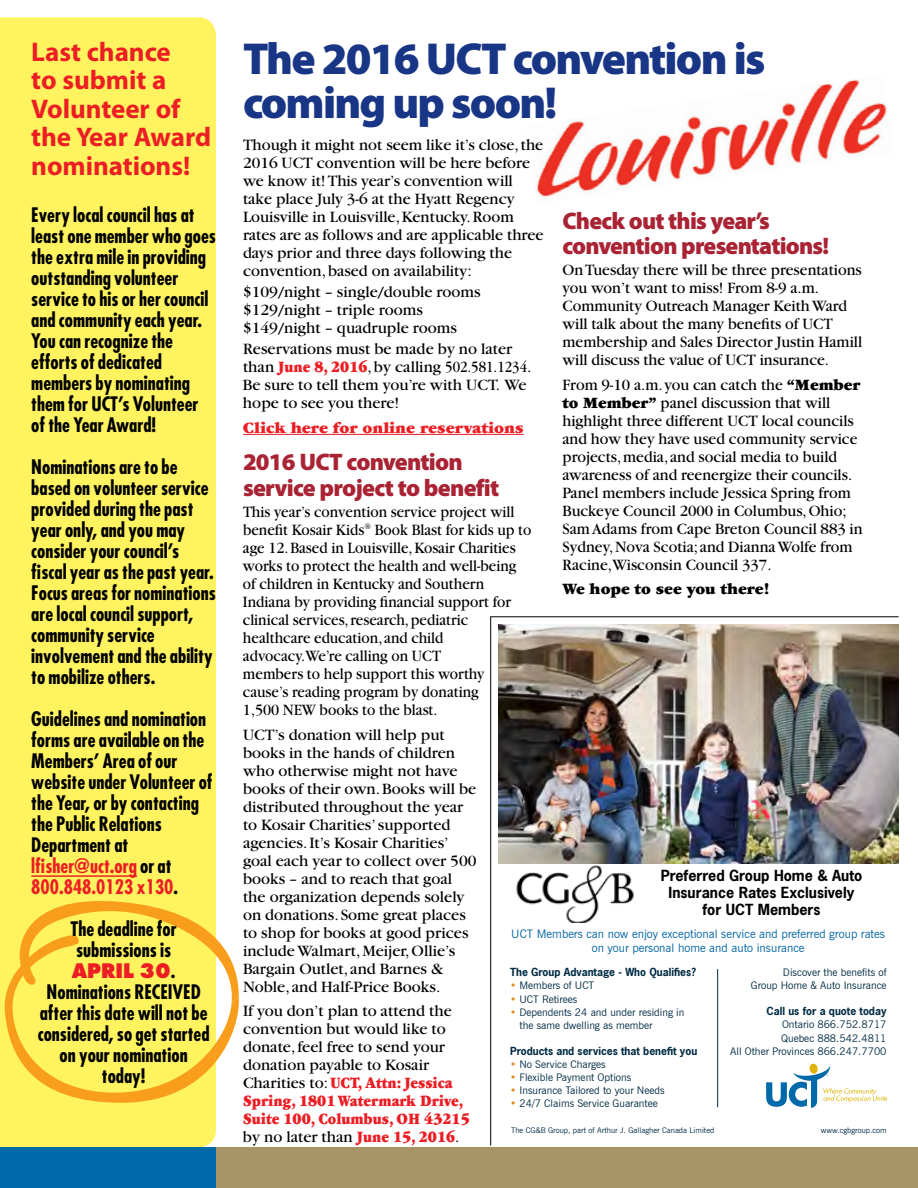
<style>
.page{position:relative;width:918px;height:1188px;background:#fff}
.page>*{position:absolute;margin:0;border:0;box-sizing:border-box;transform-origin:0 0}
.t1{font:900 45px/43.5px "Myriad Pro";letter-spacing:-.04em;color:#183685}
.t2{font:700 27px/28.5px "Myriad Pro";color:#ed1d24}
.t3{font:900 24px/25.5px "Myriad Pro";letter-spacing:-.03em;color:#a92334}
.t4{font:700 condensed 19.5px/21px "Futura";color:#000}
.t5{font:16.5px/18px "Garamond";color:#000}
.t6{font:16.5px/18px "Garamond";color:#000;scale:.96 1}
.t7{font:16.5px/18px "Garamond";color:#000;scale:.92 1}
.t8{font:900 16.5px "Garamond";color:#ed1d24}
.t9{font:900 16.5px "Garamond";color:#000}
.t10{font:700 14.4px/17.2px "News Gothic Std";color:#000;text-align:center}
.t11{font:11.7px/14.1px "News Gothic BT";color:#0064a4;text-align:center}
.t12{font:10.5px/13px "News Gothic BT";color:#002b44;text-align:right}
.t13{font:700 10.5px "News Gothic Std";color:#002b44}
.t14{font:7.8px "News Gothic BT";color:#002b44}
.s1{color:#ed1d24}
.s2{font-weight:800;font-stretch:normal;color:#ed1d24}
.s3{font-weight:900;color:#ed1d24}
.s4{font-weight:900}
.s5{color:#e4891b}
</style>
<div class="page">
<div style="left:0;top:17px;width:216px;height:1131px;background:#fff45f"></div>
<div style="left:216px;top:1148px;width:702px;height:40px;background:#a79567"></div>
<div style="left:0;top:1148px;width:216px;height:40px;background:#0069aa"></div>
<img style="left:536px;top:79px;width:351px;height:120px">
<hr style="left:243px;top:434px;width:281px;height:1px;background:#ed1d24">
<svg style="left:5px;top:901px;width:234px;height:203px;background:#fee760"></svg>
<hr style="left:31px;top:875px;width:106px;height:2px;background:#ed1d24">
<img style="left:499px;top:625px;width:400px;height:238px">
<img style="left:516px;top:865px;width:118px;height:58px">
<svg style="left:766px;top:1064px;width:121px;height:44px"></svg>
<hr style="left:717px;top:969px;width:1px;height:138px;background:#002b44">
<hr style="left:490px;top:616px;width:409px;height:1px;background:#000">
<hr style="left:490px;top:617px;width:1px;height:528px;background:#000">
<h2 class="t2" style="left:31px;top:37px;width:181px">Last chance<br>to submit a<br>Volunteer of the Year Award nominations!</h2>
<p class="t4" style="left:31px;top:204px;width:186px">Every local council has at least one member who goes the extra mile in providing outstanding volunteer service to his or her council and community each year.<br>You can recognize the efforts of dedicated members by nominating them for UCT’s Volunteer of the Year Award!</p>
<p class="t4" style="left:31px;top:456px;width:186px">Nominations are to be based on volunteer service provided during the past year only, and you may consider your council’s fiscal year as the past year.<br>Focus areas for nominations are local council support, community service involvement and the ability to mobilize others.</p>
<p class="t4" style="left:31px;top:708px;width:183px">Guidelines and nomination forms are available on the<br>Members’ Area of our website under Volunteer of the Year, or by contacting the Public Relations<br>Department at <span class="s1">lfisher@uct.org</span> or at<br><span class="s1">800.848.0123 x130</span>.</p>
<p class="t4" style="left:38px;top:918px;width:173px;text-align:center">The deadline for submissions is<br><span class="s2">April 30</span>.<br>Nominations RECEIVED after this date will not be considered, so get started on your nomination today!</p>
<h1 class="t1" style="left:243px;top:36px;width:524px">The 2016 UCT convention is coming up soon!</h1>
<p class="t5" style="left:243px;top:136px;width:302px">Though it might not seem like it’s close, the 2016 UCT convention will be here before we know it! This year’s convention will take place July 3-6 at the Hyatt Regency Louisville in Louisville, Kentucky. Room rates are as follows and are applicable three days prior and three days following the convention, based on availability:</p>
<p class="t5" style="left:243px;top:283px;width:239px">$109/night – single/double rooms $129/night – triple rooms $149/night – quadruple rooms</p>
<p class="t5" style="left:243px;top:340px;width:290px">Reservations must be made by no later than <span class="s3">June 8, 2016</span>, by calling 502.581.1234.<br>Be sure to tell them you’re with UCT. We hope to see you there!</p>
<p class="t8" style="left:243px;top:419px;width:282px">Click here for online reservations</p>
<h3 class="t3" style="left:243px;top:448px;width:258px">2016 UCT convention service project to benefit</h3>
<p class="t7" style="left:243px;top:503px;width:315px">This year’s convention service project will benefit Kosair Kids<sup>®</sup> Book Blast for kids up to age 12. Based in Louisville, Kosair Charities works to protect the health and well-being of children in Kentucky and Southern Indiana by providing financial support for clinical services, research, pediatric healthcare education, and child advocacy.We’re calling on UCT<br>members to help support this worthy cause’s reading program by donating<br>1,500 NEW books to the blast.</p>
<p class="t5" style="left:243px;top:726px;width:235px">UCT’s donation will help put books in the hands of children who otherwise might not have books of their own. Books will be distributed throughout the year to Kosair Charities’ supported agencies. It’s Kosair Charities’ goal each year to collect over 500 books – and to reach that goal the organization depends solely on donations. Some great places to shop for books at good prices include Walmart, Meijer, Ollie’s<br>Bargain Outlet, and Barnes &amp;<br>Noble, and Half-Price Books.</p>
<p class="t5" style="left:243px;top:1002px;width:228px">If you don’t plan to attend the convention but would like to donate, feel free to send your donation payable to Kosair<br>Charities to: <span class="s3">UCT, Attn: Jessica<br>Spring, 1801 Watermark Drive,<br>Suite 100, Columbus, OH 43215 </span>by no later than <span class="s3">June 15, 2016</span>.</p>
<h3 class="t3" style="left:562px;top:207px;width:268px">Check out this year’s convention presentations!</h3>
<p class="t6" style="left:562px;top:261px;width:314px">On Tuesday there will be three presentations you won’t want to miss! From 8-9 a.m.<br>Community Outreach Manager Keith Ward will talk about the many benefits of UCT membership and Sales Director Justin Hamill will discuss the value of UCT insurance.</p>
<p class="t6" style="left:562px;top:376px;width:314px">From 9-10 a.m. you can catch the <span class="s4">“Member to Member”</span> panel discussion that will highlight three different UCT local councils and how they have used community service projects, media, and social media to build awareness of and reenergize their councils.<br>Panel members include Jessica Spring from Buckeye Council 2000 in Columbus, Ohio; Sam Adams from Cape Breton Council 883 in Sydney, Nova Scotia; and Dianna Wolfe from Racine,Wisconsin Council 337.</p>
<p class="t9" style="left:562px;top:580px;width:209px">We hope to see you there!</p>
<p class="t10" style="left:661px;top:867px;width:203px">Preferred Group Home &amp; Auto<br>Insurance Rates Exclusively for UCT Members</p>
<p class="t11" style="left:511px;top:927px;width:375px">UCT Members can now enjoy exceptional service and preferred group rates on your personal home and auto insurance</p>
<p class="t12" style="left:751px;top:966px;width:137px">Discover the benefits of<br>Group Home &amp; Auto Insurance</p>
<p class="t13" style="left:767px;top:1004px;width:122px">Call us for a quote today</p>
<p class="t12" style="left:730px;top:1018px;width:158px">Ontario 866.752.8717<br>Quebec 888.542.4811<br>All Other Provinces 866.247.7700</p>
<p class="t13" style="left:510px;top:965px;width:187px">The Group Advantage - Who Qualifies?</p>
<p class="t12" style="left:510px;top:979px;width:86px"><span class="s5">•</span> Members of UCT</p>
<p class="t12" style="left:510px;top:992px;width:69px"><span class="s5">•</span> UCT Retirees</p>
<p class="t12" style="left:520px;top:1005px;width:166px;text-align:left;text-indent:-9px"><span class="s5">•</span> Dependents 24 and under residing in the same dwelling as member</p>
<p class="t13" style="left:510px;top:1044px;width:189px">Products and services that benefit you</p>
<p class="t12" style="left:510px;top:1058px;width:97px"><span class="s5">•</span> No Service Charges</p>
<p class="t12" style="left:510px;top:1071px;width:123px"><span class="s5">•</span> Flexible Payment Options</p>
<p class="t12" style="left:510px;top:1084px;width:156px"><span class="s5">•</span> Insurance Tailored to your Needs</p>
<p class="t12" style="left:510px;top:1097px;width:149px"><span class="s5">•</span> 24/7 Claims Service Guarantee</p>
<p class="t14" style="left:511px;top:1126px;width:205px">The CG&amp;B Group, part of Arthur J. Gallagher Canada Limited</p>
<p class="t14" style="left:821px;top:1125px;width:67px">www.cgbgroup.com</p>
</div>
